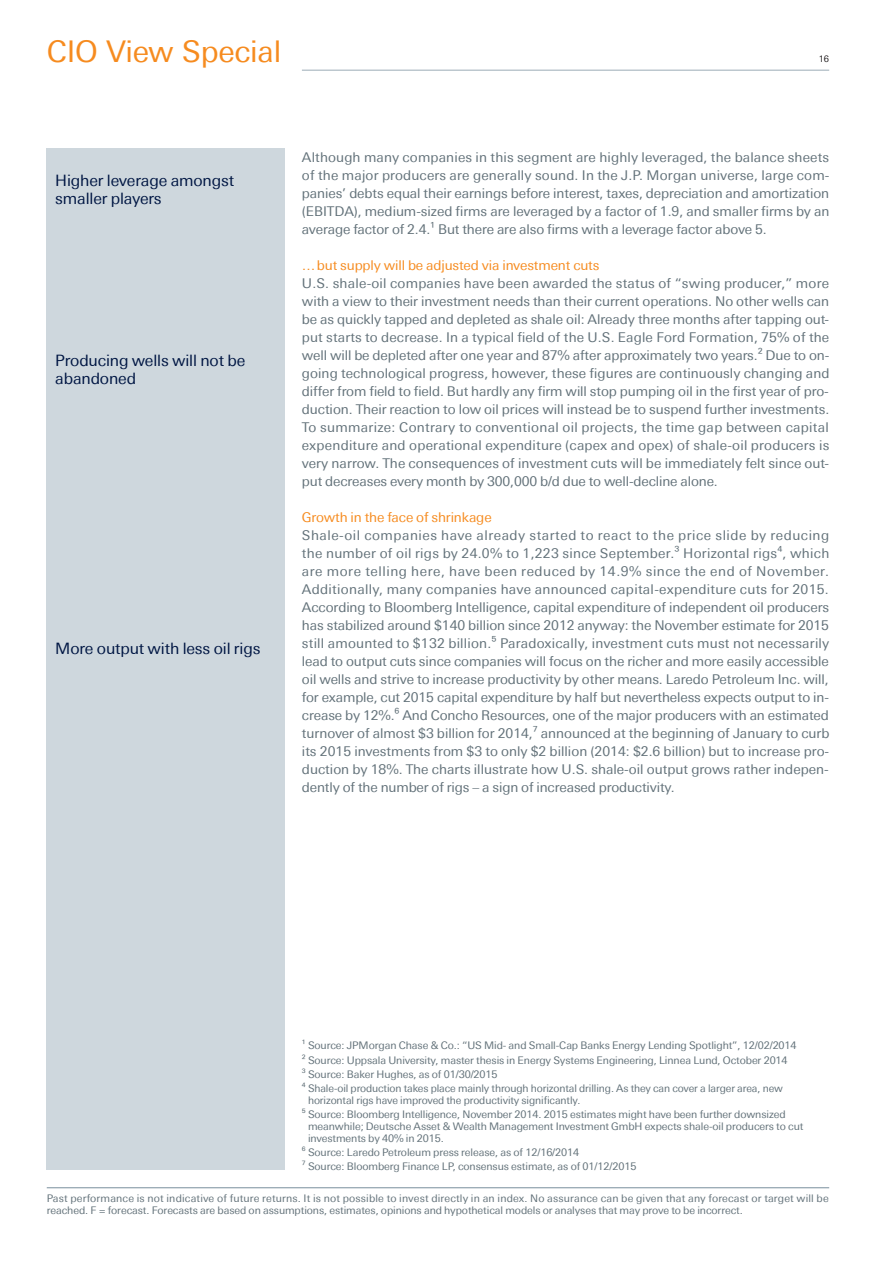
<style>
.page{position:relative;width:893px;height:1263px;background:#fff}
.page>*{position:absolute;margin:0;border:0;box-sizing:border-box;transform-origin:0 0}
.t1{font:30px "Univers Deutsche Bank";letter-spacing:-.01em;color:#f68b1f}
.t2{font:15.75px/18px "Univers Deutsche Bank";letter-spacing:-.01em;color:#001643}
.t3{font:13.5px/18px "Univers Deutsche Bank";letter-spacing:-.01em;color:#627179;text-align:justify}
.t4{font:13.5px "Univers Deutsche Bank";letter-spacing:-.01em;color:#f68b1f}
.t5{font:10.5px/14.1px "Univers Deutsche Bank";letter-spacing:-.01em;color:#627179}
.t6{font:9px "Univers Deutsche Bank";color:#231f20}
</style>
<div class="page">
<hr style="left:302px;top:70px;width:527px;height:1px;background:#9babb6">
<div style="left:47px;top:149px;width:238px;height:1021px;background:#ced7dd"></div>
<hr style="left:47px;top:1187px;width:782px;height:1px;background:#798f9c">
<h1 class="t1" style="left:47px;top:35px;width:236px">CIO View Special</h1>
<p class="t6" style="left:819px;top:54px;width:12px">16</p>
<p class="t2" style="left:55px;top:171px;width:180px">Higher leverage amongst smaller players</p>
<p class="t2" style="left:55px;top:351px;width:192px">Producing wells will not be abandoned</p>
<p class="t2" style="left:55px;top:639px;width:207px">More output with less oil rigs</p>
<p class="t3" style="left:302px;top:148px;width:529px">Although many companies in this segment are highly leveraged, the balance sheets of the major producers are generally sound. In the J.P. Morgan universe, large com&shy;panies’ debts equal their earnings before interest, taxes, depreciation and amortization (EBITDA), medium-sized firms are leveraged by a factor of 1.9, and smaller firms by an average factor of 2.4.¹ But there are also firms with a leverage factor above 5.</p>
<p class="t4" style="left:302px;top:257px;width:299px">…but supply will be adjusted via investment cuts</p>
<p class="t3" style="left:302px;top:274px;width:529px">U.S. shale-oil companies have been awarded the status of “swing producer,” more with a view to their investment needs than their current operations. No other wells can be as quickly tapped and depleted as shale oil: Already three months after tapping out&shy;put starts to decrease. In a typical field of the U.S. Eagle Ford Formation, 75% of the well will be depleted after one year and 87% after approximately two years.² Due to on&shy;going technological progress, however, these figures are continuously changing and differ from field to field. But hardly any firm will stop pumping oil in the first year of pro&shy;duction. Their reaction to low oil prices will instead be to suspend further investments.<br>To summarize: Contrary to conventional oil projects, the time gap between capital expenditure and operational expenditure (capex and opex) of shale-oil producers is very narrow. The consequences of investment cuts will be immediately felt since out&shy;put decreases every month by 300,000 b/d due to well-decline alone.</p>
<p class="t4" style="left:302px;top:509px;width:191px">Growth in the face of shrinkage</p>
<p class="t3" style="left:302px;top:526px;width:529px">Shale-oil companies have already started to react to the price slide by reducing the number of oil rigs by 24.0% to 1,223 since September.³ Horizontal rigs⁴, which are more telling here, have been reduced by 14.9% since the end of November.<br>Additionally, many companies have announced capital-expenditure cuts for 2015.<br>According to Bloomberg Intelligence, capital expenditure of independent oil producers has stabilized around $140 billion since 2012 anyway: the November estimate for 2015 still amounted to $132 billion.⁵ Paradoxically, investment cuts must not necessarily lead to output cuts since companies will focus on the richer and more easily accessible oil wells and strive to increase productivity by other means. Laredo Petroleum Inc. will, for example, cut 2015 capital expenditure by half but nevertheless expects output to in&shy;crease by 12%.⁶ And Concho Resources, one of the major producers with an estimated turnover of almost $3 billion for 2014,⁷ announced at the beginning of January to curb its 2015 investments from $3 to only $2 billion (2014: $2.6 billion) but to increase pro&shy;duction by 18%. The charts illustrate how U.S. shale-oil output grows rather indepen&shy;dently of the number of rigs – a sign of increased productivity.</p>
<p class="t5" style="left:302px;top:1038px;width:496px">¹ Source: JPMorgan Chase &amp; Co.: “US Mid- and Small-Cap Banks Energy Lending Spotlight”, 12/02/2014<br>² Source: Uppsala University, master thesis in Energy Systems Engineering, Linnea Lund, October 2014<br>³ Source: Baker Hughes, as of 01/30/2015<br>⁴ Shale-oil production takes place mainly through horizontal drilling. As they can cover a larger area, new</p>
<p class="t5" style="left:302px;top:1093px;width:485px;text-indent:6px">horizontal rigs have improved the productivity significantly.<br>⁵ Source: Bloomberg Intelligence, November 2014. 2015 estimates might have been further downsized</p>
<p class="t5" style="left:308px;top:1120px;width:497px;line-height:12px">meanwhile; Deutsche Asset &amp; Wealth Management Investment GmbH expects shale-oil producers to cut investments by 40% in 2015.</p>
<p class="t5" style="left:302px;top:1145px;width:336px">⁶ Source: Laredo Petroleum press release, as of 12/16/2014<br>⁷ Source: Bloomberg Finance LP, consensus estimate, as of 01/12/2015</p>
<p class="t5" style="left:47px;top:1193px;width:783px;line-height:12px">Past performance is not indicative of future returns. It is not possible to invest directly in an index. No assurance can be given that any forecast or target will be reached. F = forecast. Forecasts are based on assumptions, estimates, opinions and hypothetical models or analyses that may prove to be incorrect.</p>
</div>
